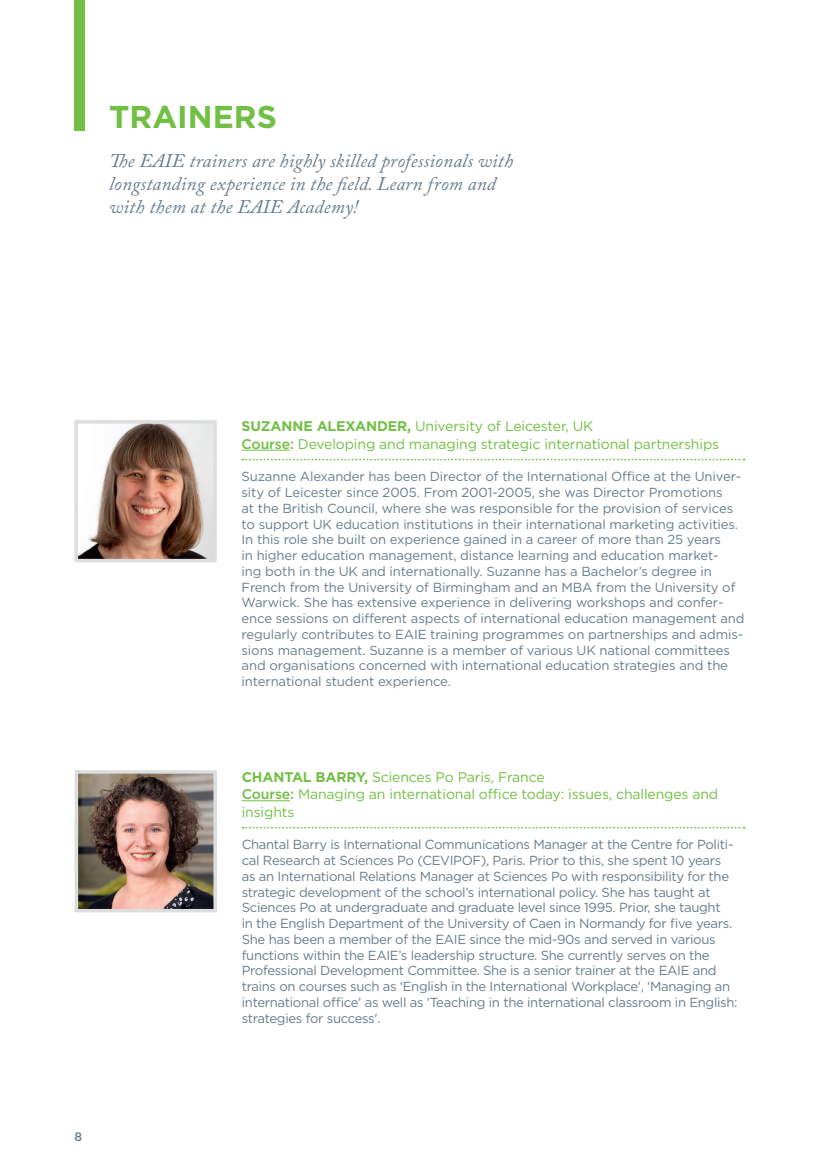
<style>
.page{position:relative;width:819px;height:1166px;background:#fff}
.page>*{position:absolute;margin:0;border:0;box-sizing:border-box;transform-origin:0 0}
.t1{font:700 31.5px "Gotham";color:#71bf44}
.t2{font:italic 19.25px/23.1px "Adobe Caslon Pro";letter-spacing:.01em;color:#667d8e}
.t3{font:14px/17.5px "Gotham";letter-spacing:-.01em;color:#71bf44}
.t4{font:13.12px/15.8px "Gotham";letter-spacing:-.02em;color:#667d8e}
.t5{font:500 12.25px "Gotham";color:#667d8e}
.s1{font-weight:700}
.s2{font-weight:500}
</style>
<div class="page">
<div style="left:74px;top:0;width:11px;height:130px;background:#71bf44"></div>
<hr style="left:242px;top:800px;width:48px;height:1px;background:#71bf44">
<svg style="left:243px;top:827px;width:501px;height:1px"></svg>
<img style="left:80px;top:775px;width:132px;height:132px">
<div style="left:75px;top:770px;width:142px;height:142px;border:4px solid #dcdddf"></div>
<svg style="left:242px;top:459px;width:502px;height:1px"></svg>
<hr style="left:241px;top:450px;width:49px;height:1px;background:#71bf44">
<img style="left:79px;top:425px;width:133px;height:132px">
<div style="left:74px;top:420px;width:143px;height:142px;border:4px solid #dcdddf"></div>
<h1 class="t1" style="left:109px;top:96px;width:169px">TRAINERS</h1>
<h2 class="t2" style="left:109px;top:148px;width:405px">The EAIE trainers are highly skilled professionals with longstanding experience in the field. Learn from and with them at the EAIE Academy!</h2>
<p class="t5" style="left:74px;top:1129px;width:9px">8</p>
<p class="t3" style="left:241px;top:417px;width:479px"><span class="s1">SUZANNE ALEXANDER,</span> University of Leicester, UK<br><span class="s2">Course:</span> Developing and managing strategic international partnerships</p>
<p class="t4" style="left:241px;top:468px;width:504px">Suzanne Alexander has been Director of the International Office at the Univer&shy;sity of Leicester since 2005. From 2001-2005, she was Director Promotions<br>at the British Council, where she was responsible for the provision of services to support UK education institutions in their international marketing activities.<br>In this role she built on experience gained in a career of more than 25 years<br>in higher education management, distance learning and education market-<br>ing both in the UK and internationally. Suzanne has a Bachelor’s degree in French from the University of Birmingham and an M BA from the University of Warwick. She has extensive experience in delivering workshops and confer&shy;ence sessions on different aspects of international education management and regularly contributes to EAIE training programmes on partnerships and admis&shy;sions management. Suzanne is a member of various UK national committees and organisations concerned with international education strategies and the international student experience.</p>
<p class="t3" style="left:242px;top:768px;width:478px"><span class="s1">CHANTAL BARRY,</span> Sciences Po Paris, France<br><span class="s2">Course:</span> Managing an international office today: issues, challenges and insights</p>
<p class="t4" style="left:242px;top:836px;width:497px">Chantal Barry is International Communications Manager at the Centre for Politi&shy;cal Research at Sciences Po (CEVIPOF), Paris. Prior to this, she spent 10 years as an International Relations Manager at Sciences Po with responsibility for the strategic development of the school’s international policy. She has taught at Sciences Po at undergraduate and graduate level since 1995. Prior, she taught<br>in the English Department of the University of Caen in Normandy for five years.<br>She has been a member of the EAIE since the mid-90s and served in various functions within the EAIE’s leadership structure. She currently serves on the Professional Development Committee. She is a senior trainer at the EAIE and trains on courses such as ‘English in the International Workplace’, ‘Managing an international office’ as well as 'Teaching in the international classroom in English: strategies for success'.</p>
</div>
